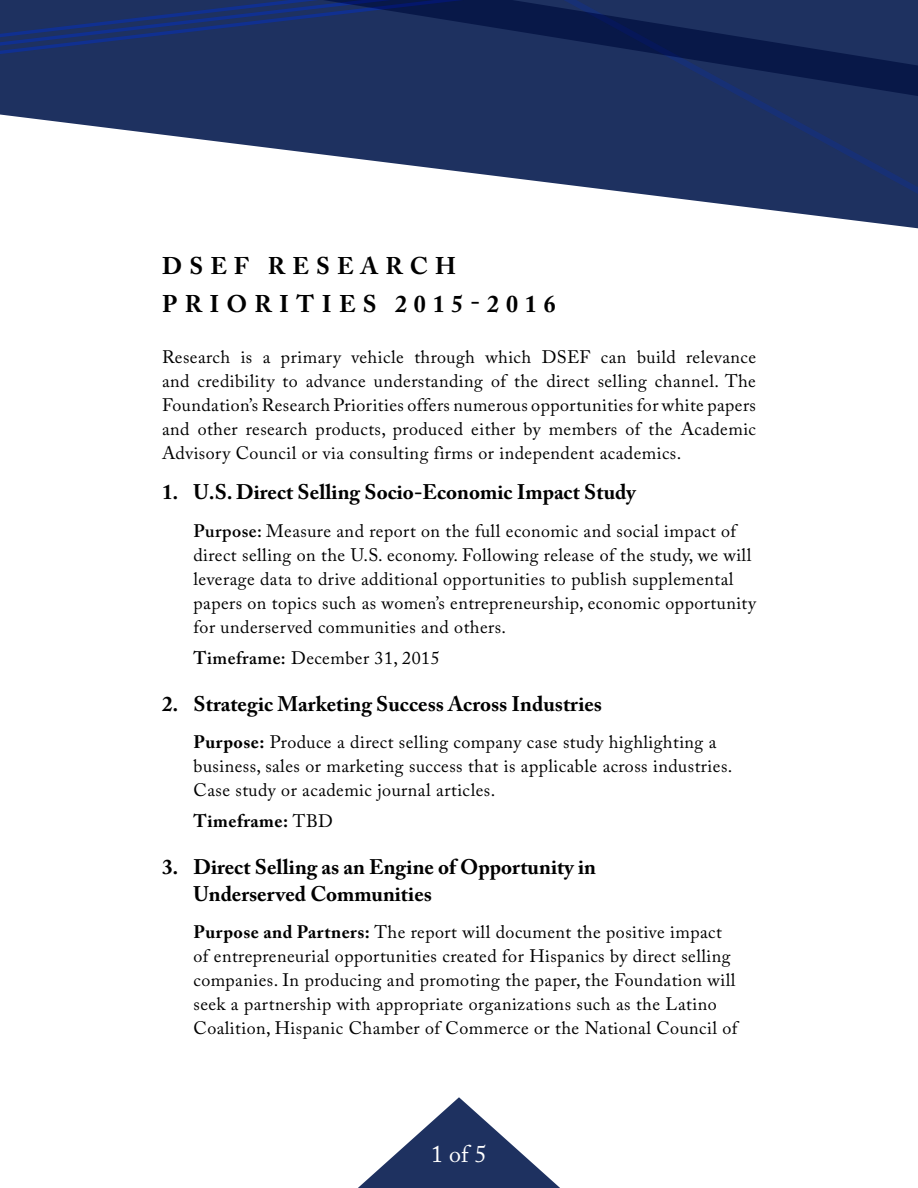
<style>
.page{position:relative;width:918px;height:1188px;background:#fff}
.page>*{position:absolute;margin:0;border:0;box-sizing:border-box;transform-origin:0 0}
.t1{font:700 24px/38.1px "Adobe Caslon Pro";letter-spacing:.29em;color:#000}
.t2{font:24px "Adobe Caslon Pro";color:#fff}
.t3{font:700 21px/26.7px "Adobe Caslon Pro";color:#000}
.t4{font:18px/24px "Adobe Caslon Pro";letter-spacing:.025em;color:#000}
.t5{font:700 18px "Adobe Caslon Pro";letter-spacing:.025em;color:#000}
.s1{font-weight:600}
.s2{font-weight:700}
.s3{font-weight:400}
</style>
<div class="page">
<svg style="left:358px;top:1097px;width:202px;height:91px"></svg>
<svg style="left:754px;top:208px;width:164px;height:21px"></svg>
<svg style="left:0;top:75px;width:291px;height:76px"></svg>
<svg style="left:0;top:0;width:291px;height:75px;background:#1c3066"></svg>
<svg style="left:291px;top:0;width:627px;height:208px;background:#32436e"></svg>
<h1 class="t1" style="left:162px;top:247px;width:395px">DSEF RESEARCH<br>PRIORITIES 2015-2016</h1>
<p class="t4" style="left:162px;top:345px;width:596px;text-align:justify">Research is a primary vehicle through which DSEF can build relevance and credibility to advance understanding of the direct selling channel. The Foundation’s Research Priorities offers numerous opportunities for white papers and other research products, produced either by members of the Academic Advisory Council or via consulting firms or independent academics.</p>
<p class="t3" style="left:162px;top:479px;width:475px">1. U.S. Direct Selling Socio-Economic Impact Study</p>
<p class="t4" style="left:194px;top:519px;width:564px"><span class="s1">Purpose:</span> Measure and report on the full economic and social impact of direct selling on the U.S. economy. Following release of the study, we will leverage data to drive additional opportunities to publish supplemental papers on topics such as women’s entrepreneurship, economic opportunity for underserved communities and others.</p>
<p class="t4" style="left:194px;top:645px;width:248px"><span class="s1">Timeframe:</span> December 31, 2015</p>
<p class="t3" style="left:162px;top:690px;width:442px">2. Strategic Marketing Success Across Industries</p>
<p class="t4" style="left:194px;top:730px;width:540px"><span class="s2">Purpose:</span> Produce a direct selling company case study highlighting a business, sales or marketing success that is applicable across industries.<br>Case study or academic journal articles.</p>
<p class="t5" style="left:194px;top:810px;width:141px">Timeframe: <span class="s3">TBD</span></p>
<p class="t3" style="left:194px;top:853px;width:404px;text-indent:-32px">3. Direct Selling as an Engine of Opportunity in<br>Underserved Communities</p>
<p class="t4" style="left:194px;top:920px;width:545px"><span class="s2">Purpose and Partners:</span> The report will document the positive impact of entrepreneurial opportunities created for Hispanics by direct selling companies. In producing and promoting the paper, the Foundation will seek a partnership with appropriate organizations such as the Latino Coalition, Hispanic Chamber of Commerce or the National Council of</p>
<h1 class="t2" style="left:431px;top:1140px;width:57px">1 of 5</h1>
</div>
